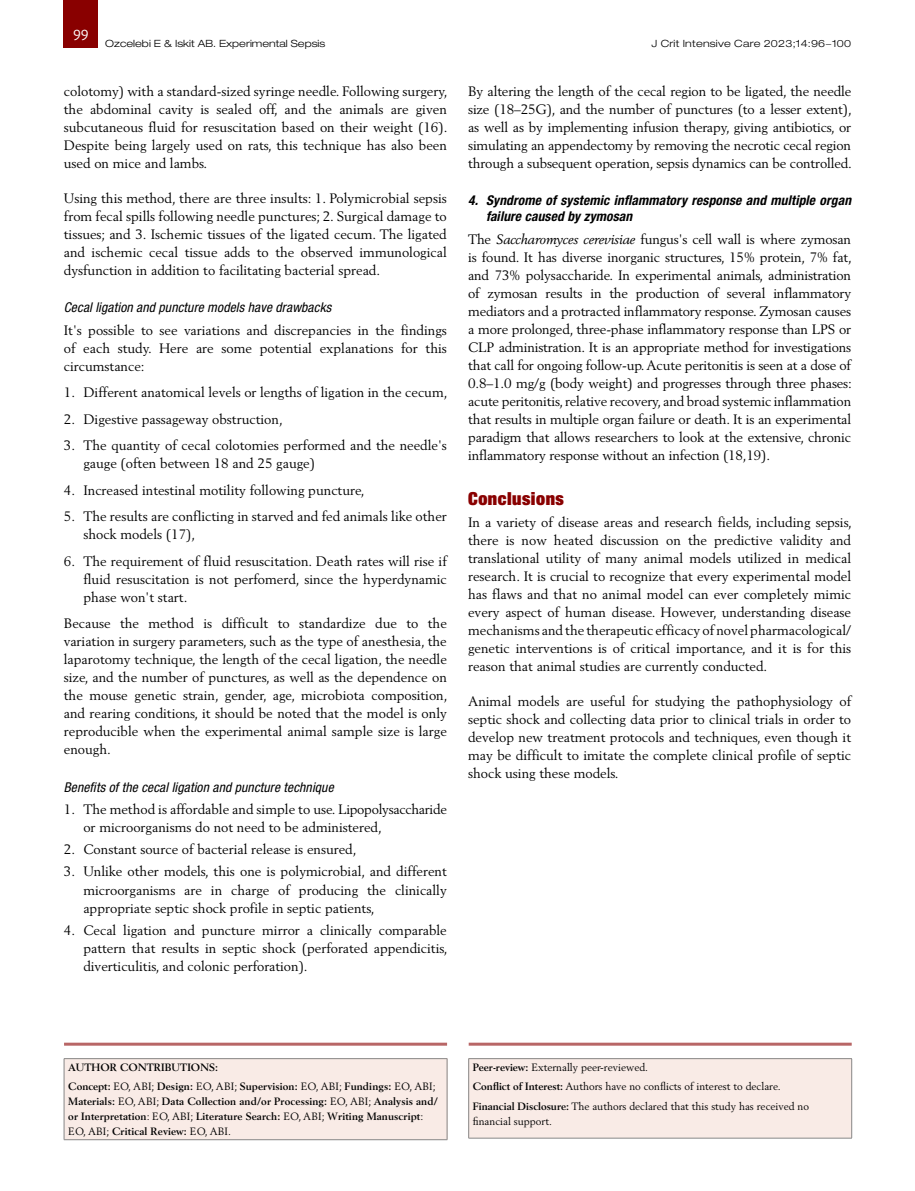
<style>
.page{position:relative;width:915px;height:1191px;background:#fff}
.page>*{position:absolute;margin:0;border:0;box-sizing:border-box;transform-origin:0 0}
._06_ARABASLIK{font:900 condensed 18px "Helvetica Neue LT Pro";letter-spacing:.03em;color:#890000}
.t1{font:15px "Mundo Sans Std";color:#fff}
._05_METIN{font:13.5px/18px "Berling LT Std";color:#000;text-align:justify}
._07_ALTBAŞLIK_italik{font:italic condensed 13.5px "Helvetica Neue LT Pro";letter-spacing:.01em;color:#000}
._07_ALTBAŞLIK_italik-2{font:italic 700 condensed 13.5px/16.2px "Helvetica Neue LT Pro";letter-spacing:.01em;color:#000}
.B_peer_review_ve_digerleri{font:700 10.5px/15px "Berling LT Std";letter-spacing:.01em;color:#000}
.B_peer_review_ve_digerleri-2{font:10.5px/15px "Berling LT Std";color:#000}
.A_Etik_komite_onayı_UST_CIZGILI{font:10.5px "Berling LT Std";color:#000}
.A_Etik_komite_onayı_UST_CIZGILI-2{font:700 10.5px "Berling LT Std";letter-spacing:.01em;color:#000}
.t2{font:300 expanded 10.05px "Helvetica Neue LT Pro";color:#000;scale:1.05 1}
.t3{font:300 expanded 10.05px "Helvetica Neue LT Pro";letter-spacing:.02em;color:#000;scale:1.05 1}
.s1{font-style:italic}
.s2{font-weight:400}
.s3{font-weight:700}
</style>
<div class="page">
<div style="left:64px;top:0;width:34px;height:47px;background:#890000"></div>
<div style="left:468px;top:1058px;width:383px;height:80px;background:#f9ebe6"></div>
<hr style="left:468px;top:1058px;width:383px;height:1px;background:#878787">
<hr style="left:468px;top:1058px;width:1px;height:80px;background:#878787">
<hr style="left:851px;top:1058px;width:1px;height:80px;background:#878787">
<hr style="left:468px;top:1137px;width:383px;height:1px;background:#878787">
<hr style="left:468px;top:1042px;width:383px;height:3px;background:#b86666">
<div style="left:64px;top:1058px;width:383px;height:81px;background:#f9ebe6"></div>
<hr style="left:64px;top:1058px;width:383px;height:1px;background:#878787">
<hr style="left:64px;top:1058px;width:1px;height:81px;background:#878787">
<hr style="left:446px;top:1058px;width:1px;height:81px;background:#878787">
<hr style="left:64px;top:1139px;width:383px;height:1px;background:#878787">
<hr style="left:64px;top:1042px;width:383px;height:3px;background:#b86666">
<p class="t1" style="left:73px;top:26px;width:17px">99</p>
<p class="t2" style="left:105px;top:37px;width:211px">Ozcelebi E &amp; Iskit AB. Experimental Sepsis</p>
<p class="_05_METIN" style="left:64px;top:82px;width:385px">colotomy) with a standard-sized syringe needle. Following surgery, the abdominal cavity is sealed off, and the animals are given subcutaneous fluid for resuscitation based on their weight (16).<br>Despite being largely used on rats, this technique has also been used on mice and lambs.</p>
<p class="_05_METIN" style="left:64px;top:189px;width:384px">Using this method, there are three insults: 1. Polymicrobial sepsis from fecal spills following needle punctures; 2. Surgical damage to tissues; and 3. Ischemic tissues of the ligated cecum. The ligated and ischemic cecal tissue adds to the observed immunological dysfunction in addition to facilitating bacterial spread.</p>
<p class="_07_ALTBAŞLIK_italik" style="left:64px;top:300px;width:269px">Cecal ligation and puncture models have drawbacks</p>
<p class="_05_METIN" style="left:64px;top:321px;width:384px">It's possible to see variations and discrepancies in the findings of each study. Here are some potential explanations for this circumstance:</p>
<p class="_05_METIN" style="left:64px;top:383px;width:385px">1. Different anatomical levels or lengths of ligation in the cecum,</p>
<p class="_05_METIN" style="left:64px;top:410px;width:220px">2. Digestive passageway obstruction,</p>
<p class="_05_METIN" style="left:83px;top:436px;width:365px;text-indent:-20px">3. The quantity of cecal colotomies performed and the needle's gauge (often between 18 and 25 gauge)</p>
<p class="_05_METIN" style="left:64px;top:481px;width:302px">4. Increased intestinal motility following puncture,</p>
<p class="_05_METIN" style="left:83px;top:507px;width:365px;text-indent:-20px">5. The results are conflicting in starved and fed animals like other shock models (17),</p>
<p class="_05_METIN" style="left:83px;top:552px;width:365px;text-indent:-20px">6. The requirement of fluid resuscitation. Death rates will rise if fluid resuscitation is not perfomerd, since the hyperdynamic phase won't start.</p>
<p class="_05_METIN" style="left:64px;top:614px;width:385px">Because the method is difficult to standardize due to the variation in surgery parameters, such as the type of anesthesia, the laparotomy technique, the length of the cecal ligation, the needle size, and the number of punctures, as well as the dependence on the mouse genetic strain, gender, age, microbiota composition, and rearing conditions, it should be noted that the model is only reproducible when the experimental animal sample size is large enough.</p>
<p class="_07_ALTBAŞLIK_italik" style="left:64px;top:779px;width:271px">Benefits of the cecal ligation and puncture technique</p>
<p class="_05_METIN" style="left:83px;top:800px;width:365px;text-indent:-20px">1. The method is affordable and simple to use. Lipopolysaccharide or microorganisms do not need to be administered,</p>
<p class="_05_METIN" style="left:64px;top:840px;width:294px">2. Constant source of bacterial release is ensured,</p>
<p class="_05_METIN" style="left:83px;top:862px;width:365px;text-indent:-20px">3. Unlike other models, this one is polymicrobial, and different microorganisms are in charge of producing the clinically appropriate septic shock profile in septic patients,</p>
<p class="_05_METIN" style="left:83px;top:921px;width:365px;text-indent:-20px">4. Cecal ligation and puncture mirror a clinically comparable pattern that results in septic shock (perforated appendicitis, diverticulitis, and colonic perforation).</p>
<p class="t3" style="left:651px;top:37px;width:191px">J Crit Intensive Care 2023;14:96−100</p>
<p class="_05_METIN" style="left:468px;top:82px;width:385px">By altering the length of the cecal region to be ligated, the needle size (18–25G), and the number of punctures (to a lesser extent), as well as by implementing infusion therapy, giving antibiotics, or simulating an appendectomy by removing the necrotic cecal region through a subsequent operation, sepsis dynamics can be controlled.</p>
<p class="_07_ALTBAŞLIK_italik-2" style="left:486px;top:192px;width:366px;text-indent:-18px">4. Syndrome of systemic inflammatory response and multiple organ failure caused by zymosan</p>
<p class="_05_METIN" style="left:468px;top:230px;width:385px">The <span class="s1">Saccharomyces cerevisiae</span> fungus's cell wall is where zymosan is found. It has diverse inorganic structures, 15% protein, 7% fat, and 73% polysaccharide. In experimental animals, administration of zymosan results in the production of several inflammatory mediators and a protracted inflammatory response. Zymosan causes a more prolonged, three-phase inflammatory response than LPS or CLP administration. It is an appropriate method for investigations that call for ongoing follow-up. Acute peritonitis is seen at a dose of 0.8–1.0 mg/g (body weight) and progresses through three phases: acute peritonitis, relative recovery, and broad systemic inflammation that results in multiple organ failure or death. It is an experimental paradigm that allows researchers to look at the extensive, chronic inflammatory response without an infection (18,19).</p>
<p class="_06_ARABASLIK" style="left:468px;top:487px;width:97px">Conclusions</p>
<p class="_05_METIN" style="left:468px;top:513px;width:385px">In a variety of disease areas and research fields, including sepsis, there is now heated discussion on the predictive validity and translational utility of many animal models utilized in medical research. It is crucial to recognize that every experimental model has flaws and that no animal model can ever completely mimic every aspect of human disease. However, understanding disease mechanisms and the therapeutic efficacy of novel pharmacological/ genetic interventions is of critical importance, and it is for this reason that animal studies are currently conducted.</p>
<p class="_05_METIN" style="left:468px;top:692px;width:384px">Animal models are useful for studying the pathophysiology of septic shock and collecting data prior to clinical trials in order to develop new treatment protocols and techniques, even though it may be difficult to imitate the complete clinical profile of septic shock using these models.</p>
<p class="A_Etik_komite_onayı_UST_CIZGILI-2" style="left:68px;top:1061px;width:151px">AUTHOR CONTRIBUTIONS:</p>
<p class="B_peer_review_ve_digerleri" style="left:68px;top:1079px;width:371px">Concept: <span class="s2">EO, ABI;</span> Design: <span class="s2">EO, ABI;</span> Supervision: <span class="s2">EO, ABI;</span> Fundings: <span class="s2">EO, ABI; </span>Materials: <span class="s2">EO, ABI;</span> Data Collection and/or Processing: <span class="s2">EO, ABI;</span> Analysis and/ or Interpretation<span class="s2">: EO, ABI;</span> Literature Search: <span class="s2">EO, ABI;</span> Writing Manuscript<span class="s2">:<br>EO, ABI;</span> Critical Review: <span class="s2">EO, ABI.</span></p>
<p class="A_Etik_komite_onayı_UST_CIZGILI" style="left:473px;top:1061px;width:177px"><span class="s3">Peer-review:</span> Externally peer-reviewed.</p>
<p class="B_peer_review_ve_digerleri-2" style="left:473px;top:1079px;width:309px"><span class="s3">Conflict of Interest:</span> Authors have no conflicts of interest to declare.</p>
<p class="B_peer_review_ve_digerleri-2" style="left:473px;top:1098px;width:337px"><span class="s3">Financial Disclosure:</span> The authors declared that this study has received no financial support.</p>
</div>
